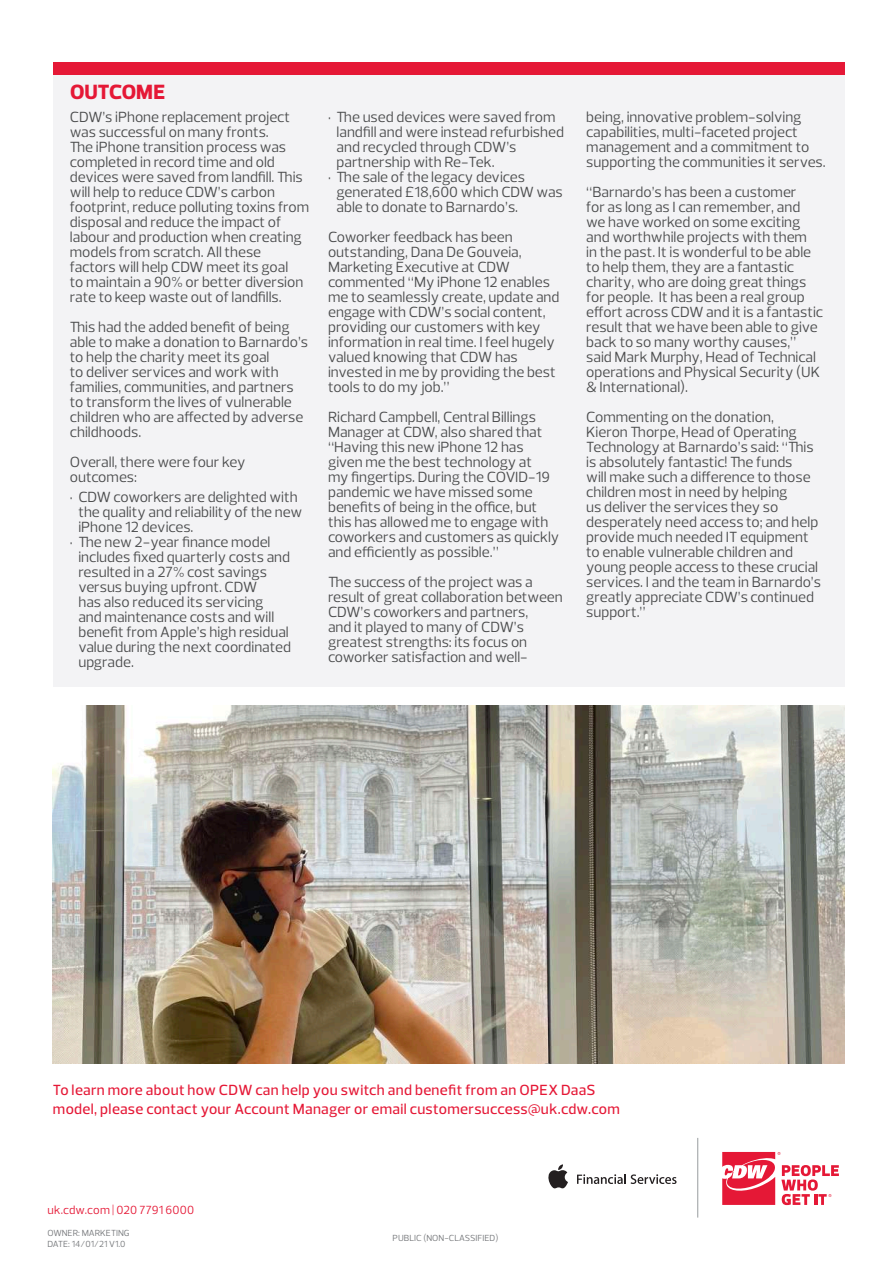
<style>
.page{position:relative;width:893px;height:1263px;background:#fff}
.page>*{position:absolute;margin:0;border:0;box-sizing:border-box;transform-origin:0 0}
.t1{font:700 expanded 21px "Prelo";color:#e51836}
.t2{font:15px/15px "Prelo";color:#4b4c4d}
.t3{font:500 15px/19.2px "Prelo";letter-spacing:.02em;color:#e51836}
.t4{font:12px "Prelo";letter-spacing:.015em;color:#e51836}
.t5{font:9px/10.8px "Prelo";letter-spacing:.005em;color:#76787b}
</style>
<div class="page">
<svg style="left:722px;top:1152px;width:117px;height:53px"></svg>
<hr style="left:697px;top:1138px;width:1px;height:79px;background:#a3a7a9">
<svg style="left:548px;top:1164px;width:20px;height:24px"></svg>
<svg style="left:577px;top:1174px;width:99px;height:10px"></svg>
<div style="left:53px;top:64px;width:791px;height:623px;background:#f3f3f5"></div>
<div style="left:53px;top:62px;width:791px;height:13px;background:#e51836"></div>
<img style="left:53px;top:706px;width:791px;height:358px">
<h1 class="t1" style="left:70px;top:79px;width:97px">OUTCOME</h1>
<p class="t2" style="left:70px;top:110px;width:241px">CDW’s iPhone replacement project was successful on many fronts.<br>The iPhone transition process was completed in record time and old devices were saved from landfill. This will help to reduce CDW’s carbon footprint, reduce polluting toxins from disposal and reduce the impact of labour and production when creating models from scratch. All these factors will help CDW meet its goal<br>to maintain a 90% or better diversion rate to keep waste out of landfills.</p>
<p class="t2" style="left:70px;top:320px;width:240px">This had the added benefit of being able to make a donation to Barnardo’s to help the charity meet its goal<br>to deliver services and work with families, communities, and partners to transform the lives of vulnerable children who are affected by adverse childhoods.</p>
<p class="t2" style="left:70px;top:455px;width:177px">Overall, there were four key outcomes:</p>
<p class="t2" style="left:78px;top:489px;width:226px;text-indent:-9px">• CDW coworkers are delighted with the quality and reliability of the new iPhone 12 devices.</p>
<p class="t2" style="left:78px;top:534px;width:214px;text-indent:-9px">• The new 2-year finance model includes fixed quarterly costs and resulted in a 27% cost savings versus buying upfront. CDW<br>has also reduced its servicing<br>and maintenance costs and will benefit from Apple’s high residual value during the next coordinated upgrade.</p>
<p class="t2" style="left:337px;top:110px;width:229px;text-indent:-9px">• The used devices were saved from landfill and were instead refurbished and recycled through CDW’s partnership with Re-Tek.</p>
<p class="t2" style="left:337px;top:170px;width:228px;text-indent:-9px">• The sale of the legacy devices generated £18,600 which CDW was able to donate to Barnardo’s.</p>
<p class="t2" style="left:328px;top:230px;width:233px">Coworker feedback has been outstanding, Dana De Gouveia,<br>Marketing Executive at CDW commented “My iPhone 12 enables me to seamlessly create, update and engage with CDW’s social content, providing our customers with key information in real time. I feel hugely valued knowing that CDW has invested in me by providing the best tools to do my job.”</p>
<p class="t2" style="left:328px;top:410px;width:233px">Richard Campbell, Central Billings<br>Manager at CDW, also shared that “Having this new iPhone 12 has given me the best technology at<br>my fingertips. During the COVID-19 pandemic we have missed some benefits of being in the office, but this has allowed me to engage with coworkers and customers as quickly and efficiently as possible.”</p>
<p class="t2" style="left:328px;top:575px;width:236px">The success of the project was a result of great collaboration between<br>CDW’s coworkers and partners,<br>and it played to many of CDW’s greatest strengths: its focus on coworker satisfaction and well-</p>
<p class="t2" style="left:586px;top:110px;width:241px">being, innovative problem-solving capabilities, multi-faceted project management and a commitment to supporting the communities it serves.</p>
<p class="t2" style="left:586px;top:185px;width:238px">“Barnardo’s has been a customer<br>for as long as I can remember, and we have worked on some exciting and worthwhile projects with them<br>in the past. It is wonderful to be able to help them, they are a fantastic charity, who are doing great things for people. It has been a real group effort across CDW and it is a fantastic result that we have been able to give back to so many worthy causes,” said Mark Murphy, Head of Technical operations and Physical Security (UK &amp; International).</p>
<p class="t2" style="left:586px;top:410px;width:236px">Commenting on the donation,<br>Kieron Thorpe, Head of Operating<br>Technology at Barnardo’s said: “This is absolutely fantastic! The funds<br>will make such a difference to those children most in need by helping<br>us deliver the services they so desperately need access to; and help provide much needed IT equipment to enable vulnerable children and young people access to these crucial services. I and the team in Barnardo’s greatly appreciate CDW’s continued support.”</p>
<p class="t3" style="left:53px;top:1080px;width:568px">To learn more about how CDW can help you switch and benefit from an OPEX DaaS model, please contact your Account Manager or email customersuccess@uk.cdw.com</p>
<p class="t4" style="left:47px;top:1203px;width:148px">uk.cdw.com | 020 7791 6000</p>
<p class="t5" style="left:47px;top:1228px;width:84px">OWNER: MARKETING<br>DATE: 14/01/21 V1.0</p>
<p class="t5" style="left:393px;top:1233px;width:107px">PUBLIC (NON-CLASSIFIED)</p>
</div>
